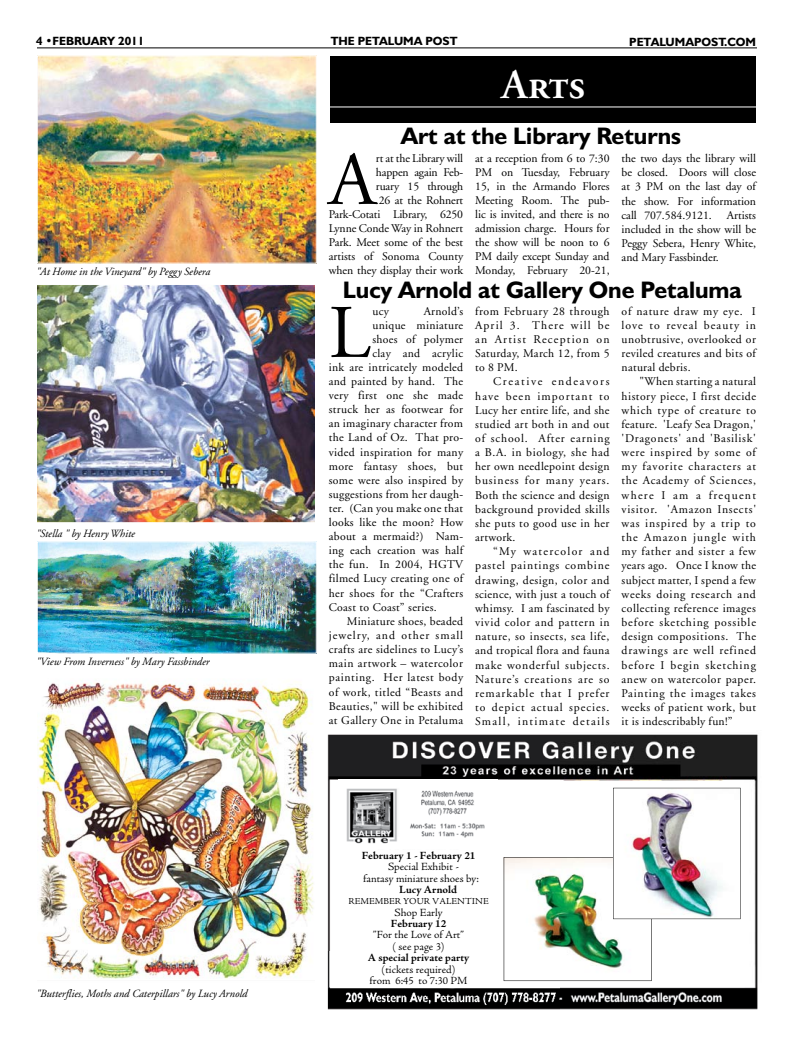
<style>
.page{position:relative;width:792px;height:1044px;background:#fff}
.page>*{position:absolute;margin:0;border:0;box-sizing:border-box;transform-origin:0 0}
.t1{font:75.6px "Adobe Garamond";color:#000}
.t2{font:42px "Adobe Garamond Semibold SC";color:#fff}
.t3{font:700 24px "Humanist 521 BT";color:#000}
.t4{font:700 12px "Humanist 521 BT";color:#000}
.t5{font:11.8px/14.2px "Adobe Garamond";letter-spacing:.025em;color:#000;text-align:justify}
.t6{font:11.8px/14.1px "Adobe Garamond";letter-spacing:-.01em;color:#000;text-align:right}
.t7{font:11.8px "Adobe Garamond";letter-spacing:.045em;color:#000}
.t8{font:11.8px "Adobe Garamond";letter-spacing:.055em;color:#000}
.t9{font:11.8px "Adobe Garamond";letter-spacing:.085em;color:#000}
.t10{font:11.4px/11.4px "Adobe Jenson MM 371 12";color:#000;text-align:center}
.t11{font:11.4px "Adobe Jenson MM 600 12";color:#000}
.t12{font:11.4px "Adobe Jenson MM 590 12";color:#000}
.t13{font:italic 11px "Adobe Garamond";color:#000}
.t14{font:9.5px "Adobe Jenson MM 371 10";color:#000}
</style>
<div class="page">
<hr style="left:37px;top:48px;width:720px;height:1px;background:#000">
<div style="left:330px;top:56px;width:426px;height:66px;background:#000"></div>
<hr style="left:326px;top:106px;width:437px;height:1px;background:#fff">
<img style="left:39px;top:543px;width:276px;height:109px">
<div style="left:37px;top:541px;width:280px;height:113px;border:1px solid #fff"></div>
<img style="left:38px;top:682px;width:276px;height:297px">
<img style="left:39px;top:57px;width:276px;height:205px">
<div style="left:37px;top:55px;width:280px;height:209px;border:1px solid #fff"></div>
<img style="left:38px;top:286px;width:276px;height:235px">
<div style="left:36px;top:284px;width:280px;height:239px;border:1px solid #fff"></div>
<img style="left:327px;top:734px;width:431px;height:276px">
<svg style="left:331px;top:780px;width:414px;height:207px"></svg>
<img style="left:339px;top:780px;width:158px;height:206px">
<img style="left:504px;top:788px;width:237px;height:193px">
<svg style="left:345px;top:850px;width:147px;height:136px"></svg>
<p class="t4" style="left:36px;top:34px;width:110px">4 •FEBRUARY 2011</p>
<p class="t4" style="left:331px;top:34px;width:128px">THE PETALUMA POST</p>
<p class="t4" style="left:629px;top:34px;width:128px">PETALUMAPOST.COM</p>
<h2 class="t2" style="left:501px;top:62px;width:86px">Arts</h2>
<p class="t13" style="left:36px;top:266px;width:176px">"At Home in the Vineyard" by Peggy Sebera</p>
<p class="t13" style="left:36px;top:528px;width:101px">"Stella " by Henry White</p>
<p class="t13" style="left:36px;top:656px;width:175px">"View From Inverness" by Mary Fassbinder</p>
<p class="t13" style="left:36px;top:987px;width:213px">"Butterflies, Moths and Caterpillars" by Lucy Arnold</p>
<h3 class="t3" style="left:401px;top:121px;width:282px">Art at the Library Returns</h3>
<h1 class="t1" style="left:329px;top:140px;width:49px">A</h1>
<p class="t6" style="left:329px;top:151px;width:136px">rt at the Library will<br>happen again Feb-<br>ruary 15 through<br>.26 at the Rohnert<br>Park-Cotati Library, 6250<br>Lynne Conde Way in Rohnert<br>Park. Meet some of the best artists of Sonoma County when they display their work</p>
<p class="t5" style="left:475px;top:151px;width:136px">at a reception from 6 to 7:30<br>PM on Tuesday, February 15, in the Armando Flores Meeting Room. The pub&shy;lic is invited, and there is no admission charge. Hours for the show will be noon to 6<br>PM daily except Sunday and Monday, February 20-21,</p>
<p class="t5" style="left:622px;top:152px;width:136px">the two days the library will be closed. Doors will close at 3 PM on the last day of the show. For information call 707.584.9121.</p>
<p class="t5" style="left:622px;top:208px;width:136px;text-indent:105px">Artists included in the show will be Peggy Sebera, Henry White, and Mary Fassbinder.</p>
<h3 class="t3" style="left:343px;top:275px;width:401px">Lucy Arnold at Gallery One Petaluma</h3>
<h1 class="t1" style="left:329px;top:293px;width:43px">L</h1>
<p class="t5" style="left:372px;top:304px;width:18px">ucy</p>
<p class="t5" style="left:424px;top:304px;width:41px">Arnold’s</p>
<p class="t5" style="left:475px;top:304px;width:136px">from February 28 through April 3. There will be an Artist Reception on Saturday, March 12, from 5 to 8 PM.</p>
<p class="t5" style="left:475px;top:375px;width:136px;text-indent:18px">Creative endeavors have been important to Lucy her entire life, and she studied art both in and out of school. After earning a B.A. in biology, she had her own needlepoint design business for many years.<br>Both the science and design background provided skills she puts to good use in her artwork.</p>
<p class="t5" style="left:475px;top:545px;width:136px;text-indent:18px">“My watercolor and pastel paintings combine drawing, design, color and science, with just a touch of whimsy. I am fascinated by vivid color and pattern in nature, so insects, sea life, and tropical flora and fauna make wonderful subjects.<br>Nature’s creations are so remarkable that I prefer to depict actual species.<br>Small, intimate details</p>
<p class="t5" style="left:622px;top:304px;width:136px">of nature draw my eye. I love to reveal beauty in unobtrusive, overlooked or reviled creatures and bits of natural debris.</p>
<p class="t5" style="left:622px;top:375px;width:136px;text-indent:18px">"When starting a natural history piece, I first decide which type of creature to feature. 'Leafy Sea Dragon,' 'Dragonets' and 'Basilisk' were inspired by some of my favorite characters at the Academy of Sciences, where I am a frequent visitor. 'Amazon Insects' was inspired by a trip to the Amazon jungle with my father and sister a few years ago. Once I know the subject matter, I spend a few weeks doing research and collecting reference images before sketching possible design compositions. The drawings are well refined before I begin sketching anew on watercolor paper.<br>Painting the images takes weeks of patient work, but it is indescribably fun!”</p>
<p class="t5" style="left:372px;top:318px;width:92px">unique miniature</p>
<p class="t5" style="left:372px;top:332px;width:92px">shoes of polymer</p>
<p class="t5" style="left:372px;top:346px;width:92px">clay and acrylic</p>
<p class="t5" style="left:329px;top:360px;width:136px">ink are intricately modeled</p>
<p class="t5" style="left:329px;top:375px;width:136px">and painted by hand. The</p>
<p class="t5" style="left:329px;top:389px;width:136px">very first one she made</p>
<p class="t5" style="left:329px;top:403px;width:136px">struck her as footwear for</p>
<p class="t5" style="left:329px;top:417px;width:136px">an imaginary character from</p>
<p class="t5" style="left:329px;top:431px;width:136px">the Land of Oz. That pro-</p>
<p class="t5" style="left:329px;top:445px;width:136px">vided inspiration for many</p>
<p class="t5" style="left:329px;top:459px;width:136px">more fantasy shoes, but</p>
<p class="t5" style="left:329px;top:473px;width:136px">some were also inspired by</p>
<p class="t5" style="left:329px;top:487px;width:136px">suggestions from her daugh-</p>
<p class="t5" style="left:329px;top:501px;width:136px">ter. (Can you make one that</p>
<p class="t5" style="left:329px;top:516px;width:136px">looks like the moon? How</p>
<p class="t5" style="left:329px;top:530px;width:136px">about a mermaid?) Nam-</p>
<p class="t5" style="left:329px;top:544px;width:136px">ing each creation was half</p>
<p class="t5" style="left:329px;top:558px;width:136px">the fun. In 2004, HGTV</p>
<p class="t5" style="left:329px;top:572px;width:136px">filmed Lucy creating one of</p>
<p class="t5" style="left:329px;top:586px;width:136px">her shoes for the “Crafters</p>
<p class="t5" style="left:329px;top:600px;width:109px">Coast to Coast” series.</p>
<p class="t5" style="left:347px;top:614px;width:118px">Miniature shoes, beaded</p>
<p class="t9" style="left:329px;top:629px;width:136px">jewelry, and other small</p>
<p class="t5" style="left:329px;top:643px;width:136px">crafts are sidelines to Lucy’s</p>
<p class="t7" style="left:329px;top:657px;width:136px">main artwork – watercolor</p>
<p class="t8" style="left:329px;top:671px;width:136px">painting. Her latest body</p>
<p class="t7" style="left:329px;top:686px;width:136px">of work, titled “Beasts and</p>
<p class="t5" style="left:329px;top:699px;width:136px">Beauties," will be exhibited</p>
<p class="t5" style="left:329px;top:713px;width:136px">at Gallery One in Petaluma</p>
<p class="t11" style="left:362px;top:849px;width:115px">February 1 - February 21</p>
<p class="t10" style="left:363px;top:861px;width:117px">Special Exhibit -<br>fantasy miniature shoes by:</p>
<p class="t11" style="left:399px;top:883px;width:59px">Lucy Arnold</p>
<p class="t14" style="left:348px;top:896px;width:142px">REMEMBER YOUR VALENTINE</p>
<p class="t10" style="left:395px;top:907px;width:50px">Shop Early</p>
<p class="t11" style="left:391px;top:918px;width:57px">February 12</p>
<p class="t10" style="left:373px;top:930px;width:92px">”For the Love of Art” ( see page 3)</p>
<p class="t12" style="left:368px;top:952px;width:103px">A special private party</p>
<p class="t10" style="left:370px;top:964px;width:99px">(tickets required)<br>from 6:45 to 7:30 PM</p>
</div>
